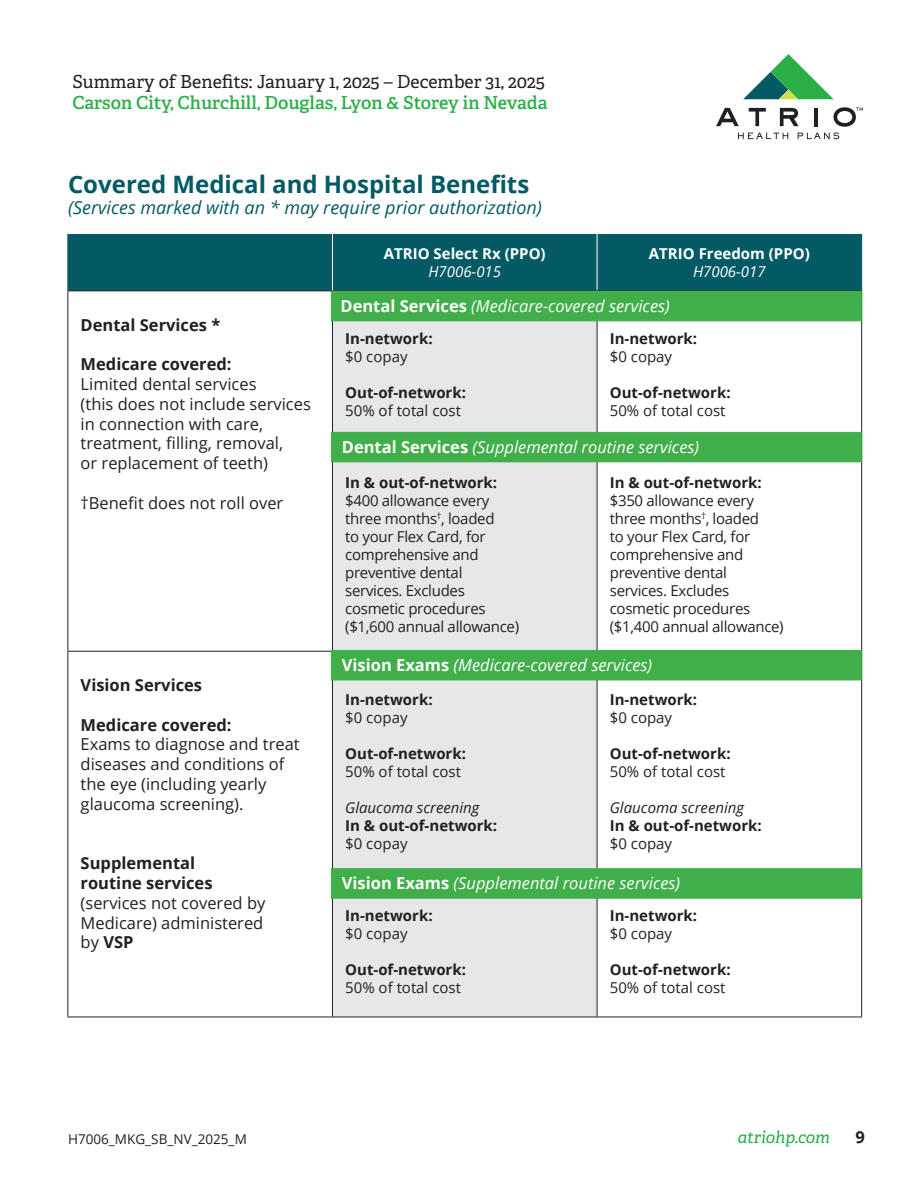
<style>
.page{position:relative;width:918px;height:1188px;background:#fff}
.page>*{position:absolute;margin:0;border:0;box-sizing:border-box;transform-origin:0 0}
.t1{font:700 24px "Open Sans";color:#035a64}
.t2{font:600 18px/21.6px "Adelle";color:#2ab049}
.t3{font:italic 18px "Open Sans";color:#035a64}
.t4{font:16.5px/19.8px "Open Sans";color:#231f20}
.t5{font:italic 16.5px "Open Sans";color:#fff}
.t6{font:700 16.5px "Open Sans";color:#231f20}
.t7{font:italic 16.5px "Adelle";color:#24ad4a}
.t8{font:15px/18px "Open Sans";letter-spacing:-.02em;color:#231f20}
.t9{font:700 15px/18px "Open Sans";color:#231f20}
.t10{font:15px "Open Sans";color:#231f20}
.t11{font:700 15px "Open Sans";color:#fff}
.t12{font:italic 15px "Open Sans";color:#fff}
.t13{font:13.5px "Open Sans";color:#231f20}
.s1{font-weight:400;color:#231f20}
.s2{font-weight:400}
.s3{font-weight:700;font-style:normal}
.s4{font-weight:400;font-style:italic}
</style>
<div class="page">
<svg style="left:743px;top:54px;width:91px;height:45px"></svg>
<svg style="left:716px;top:107px;width:147px;height:32px"></svg>
<div style="left:69px;top:234px;width:792px;height:57px;background:#035a64"></div>
<div style="left:333px;top:321px;width:264px;height:696px;background:#e6e7e9"></div>
<hr style="left:332px;top:234px;width:1px;height:57px;background:#fff">
<hr style="left:597px;top:234px;width:1px;height:57px;background:#fff">
<hr style="left:68px;top:291px;width:264px;height:1px;background:#231f20">
<hr style="left:68px;top:291px;width:1px;height:360px;background:#231f20">
<hr style="left:332px;top:291px;width:1px;height:360px;background:#231f20">
<hr style="left:597px;top:291px;width:1px;height:360px;background:#231f20">
<hr style="left:861px;top:291px;width:1px;height:360px;background:#231f20">
<hr style="left:68px;top:651px;width:264px;height:1px;background:#231f20">
<hr style="left:68px;top:652px;width:1px;height:365px;background:#231f20">
<hr style="left:332px;top:652px;width:1px;height:365px;background:#231f20">
<hr style="left:597px;top:652px;width:1px;height:365px;background:#231f20">
<hr style="left:861px;top:652px;width:1px;height:365px;background:#231f20">
<hr style="left:68px;top:1017px;width:264px;height:1px;background:#231f20">
<hr style="left:332px;top:1017px;width:265px;height:1px;background:#231f20">
<hr style="left:597px;top:1017px;width:265px;height:1px;background:#231f20">
<hr style="left:861px;top:234px;width:1px;height:57px;background:#035a64">
<hr style="left:68px;top:234px;width:1px;height:57px;background:#035a64">
<div style="left:331px;top:291px;width:531px;height:30px;background:#40ae49"></div>
<div style="left:331px;top:650px;width:531px;height:30px;background:#40ae49"></div>
<div style="left:331px;top:868px;width:531px;height:31px;background:#40ae49;border:1px solid #40ae49"></div>
<div style="left:331px;top:432px;width:531px;height:30px;background:#40ae49"></div>
<p class="t2" style="left:72px;top:71px;width:477px"><span class="s1">Summary of Benefits: January 1, 2025 – December 31, 2025<br></span>Carson City, Churchill, Douglas, Lyon &amp; Storey in Nevada</p>
<p class="t1" style="left:68px;top:167px;width:463px">Covered Medical and Hospital Benefits</p>
<p class="t3" style="left:68px;top:195px;width:475px">(Services marked with an * may require prior authorization)</p>
<p class="t11" style="left:384px;top:243px;width:163px">ATRIO Select Rx (PPO)</p>
<p class="t12" style="left:428px;top:261px;width:74px">H7006-015</p>
<p class="t11" style="left:649px;top:243px;width:162px">ATRIO Freedom (PPO)</p>
<p class="t12" style="left:693px;top:261px;width:74px">H7006-017</p>
<p class="t6" style="left:81px;top:313px;width:141px">Dental Services *</p>
<p class="t6" style="left:81px;top:353px;width:152px">Medicare covered:</p>
<p class="t4" style="left:81px;top:374px;width:232px">Limited dental services<br>(this does not include services in connection with care, treatment, filling, removal,<br>or replacement of teeth)</p>
<p class="t4" style="left:81px;top:493px;width:204px">†Benefit does not roll over</p>
<p class="t6" style="left:81px;top:673px;width:123px">Vision Services</p>
<p class="t6" style="left:81px;top:713px;width:152px">Medicare covered:</p>
<p class="t4" style="left:81px;top:734px;width:221px">Exams to diagnose and treat diseases and conditions of the eye (including yearly glaucoma screening).</p>
<p class="t6" style="left:81px;top:852px;width:116px">Supplemental</p>
<p class="t6" style="left:81px;top:871px;width:133px">routine services</p>
<p class="t4" style="left:81px;top:892px;width:186px">(services not covered by</p>
<p class="t4" style="left:81px;top:912px;width:184px">Medicare) administered</p>
<p class="t6" style="left:81px;top:931px;width:54px"><span class="s2">by</span> VSP</p>
<p class="t5" style="left:341px;top:294px;width:331px"><span class="s3">Dental Services</span> (Medicare-covered services)</p>
<p class="t9" style="left:345px;top:330px;width:89px">In-network:</p>
<p class="t8" style="left:345px;top:348px;width:64px">$0 copay</p>
<p class="t9" style="left:345px;top:384px;width:122px">Out-of-network:</p>
<p class="t10" style="left:345px;top:401px;width:117px">50% of total cost</p>
<p class="t9" style="left:610px;top:330px;width:89px">In-network:</p>
<p class="t8" style="left:610px;top:348px;width:64px">$0 copay</p>
<p class="t9" style="left:610px;top:384px;width:122px">Out-of-network:</p>
<p class="t10" style="left:610px;top:401px;width:117px">50% of total cost</p>
<p class="t5" style="left:342px;top:435px;width:359px"><span class="s3">Dental Services</span> (Supplemental routine services)</p>
<p class="t9" style="left:345px;top:474px;width:154px">In &amp; out-of-network:</p>
<p class="t8" style="left:345px;top:492px;width:151px">$400 allowance every three months<sup>†</sup>, loaded to your Flex Card, for</p>
<p class="t8" style="left:345px;top:546px;width:135px">comprehensive and</p>
<p class="t8" style="left:345px;top:564px;width:142px">preventive dental services. Excludes cosmetic procedures</p>
<p class="t8" style="left:345px;top:618px;width:175px">($1,600 annual allowance)</p>
<p class="t9" style="left:610px;top:474px;width:154px">In &amp; out-of-network:</p>
<p class="t8" style="left:610px;top:492px;width:151px">$350 allowance every three months<sup>†</sup>, loaded to your Flex Card, for</p>
<p class="t8" style="left:610px;top:546px;width:135px">comprehensive and</p>
<p class="t8" style="left:610px;top:564px;width:142px">preventive dental services. Excludes cosmetic procedures</p>
<p class="t8" style="left:610px;top:618px;width:175px">($1,400 annual allowance)</p>
<p class="t5" style="left:342px;top:653px;width:312px"><span class="s3">Vision Exams</span> (Medicare-covered services)</p>
<p class="t9" style="left:345px;top:690px;width:89px">In-network:</p>
<p class="t8" style="left:345px;top:708px;width:64px">$0 copay</p>
<p class="t9" style="left:345px;top:744px;width:122px">Out-of-network:</p>
<p class="t10" style="left:345px;top:761px;width:117px">50% of total cost</p>
<p class="t9" style="left:345px;top:798px;width:154px"><span class="s4">Glaucoma screening<br></span>In &amp; out-of-network:</p>
<p class="t8" style="left:345px;top:834px;width:64px">$0 copay</p>
<p class="t9" style="left:610px;top:690px;width:89px">In-network:</p>
<p class="t8" style="left:610px;top:708px;width:64px">$0 copay</p>
<p class="t9" style="left:610px;top:744px;width:122px">Out-of-network:</p>
<p class="t10" style="left:610px;top:761px;width:117px">50% of total cost</p>
<p class="t9" style="left:610px;top:798px;width:154px"><span class="s4">Glaucoma screening<br></span>In &amp; out-of-network:</p>
<p class="t8" style="left:610px;top:834px;width:64px">$0 copay</p>
<p class="t5" style="left:342px;top:872px;width:340px"><span class="s3">Vision Exams</span> (Supplemental routine services)</p>
<p class="t9" style="left:345px;top:906px;width:89px">In-network:</p>
<p class="t8" style="left:345px;top:924px;width:64px">$0 copay</p>
<p class="t9" style="left:345px;top:960px;width:122px">Out-of-network:</p>
<p class="t10" style="left:345px;top:977px;width:117px">50% of total cost</p>
<p class="t9" style="left:610px;top:906px;width:89px">In-network:</p>
<p class="t8" style="left:610px;top:924px;width:64px">$0 copay</p>
<p class="t9" style="left:610px;top:960px;width:122px">Out-of-network:</p>
<p class="t10" style="left:610px;top:977px;width:117px">50% of total cost</p>
<p class="t13" style="left:68px;top:1130px;width:180px">H7006_MKG_SB_NV_2025_M</p>
<p class="t7" style="left:738px;top:1127px;width:94px">atriohp.com</p>
<p class="t6" style="left:856px;top:1126px;width:11px">9</p>
</div>
